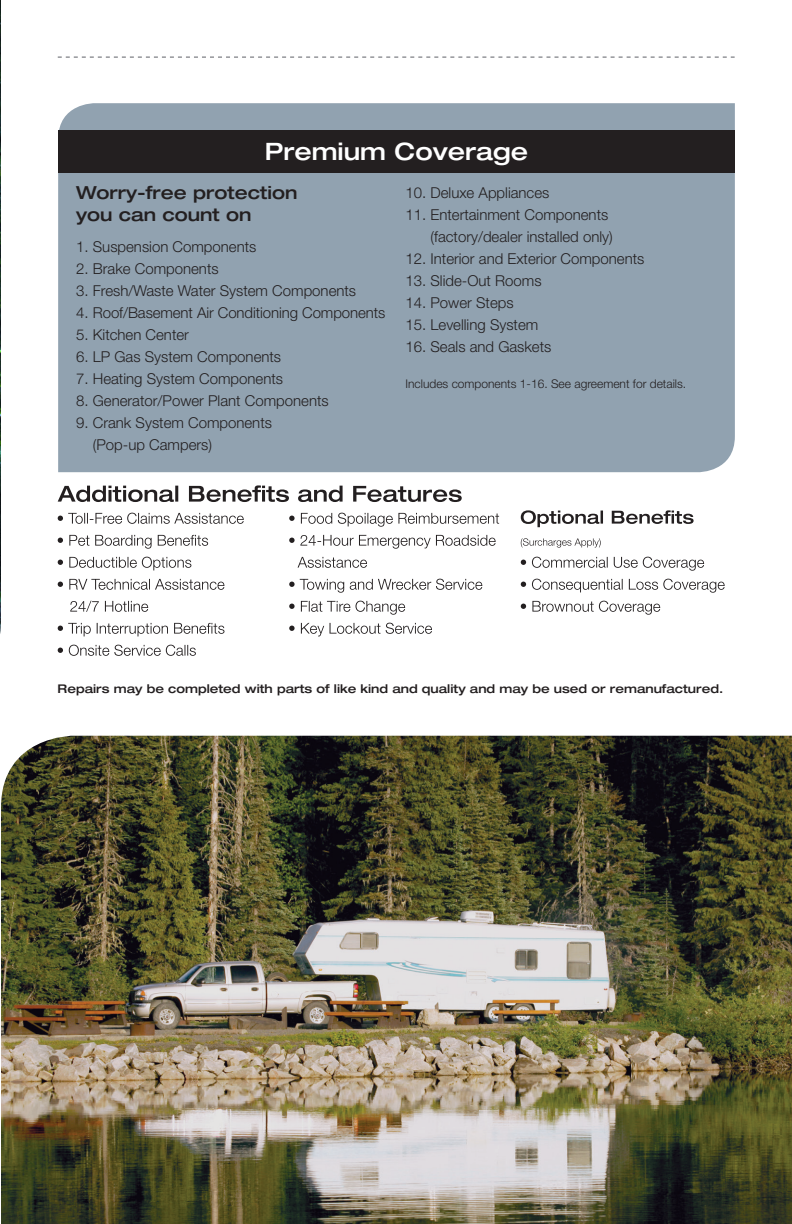
<style>
.page{position:relative;width:792px;height:1224px;background:#fff}
.page>*{position:absolute;margin:0;border:0;box-sizing:border-box;transform-origin:0 0}
.cover_heading{font:500 expanded 24px "Helvetica Neue LT Std";color:#fff}
.body{font:500 expanded 18px/22px "Helvetica Neue LT Std";color:#231f20}
.body-2{font:300 15px/22px "Helvetica Neue LT Std";color:#231f20}
.t1{font:500 expanded 12px "Helvetica Neue LT Std";color:#231f20}
.body-3{font:300 12px "Helvetica Neue LT Std";color:#231f20}
</style>
<div class="page">
<img style="left:0;top:0;width:1px;height:634px">
<svg style="left:58px;top:57px;width:677px;height:1px"></svg>
<div style="left:58px;top:103px;width:677px;height:369px;background:#91a2b0"></div>
<div style="left:58px;top:130px;width:677px;height:43px;background:#231f20"></div>
<img style="left:1px;top:736px;width:791px;height:488px">
<svg style="left:58px;top:485px;width:404px;height:17px"></svg>
<svg style="left:58px;top:513px;width:186px;height:11px"></svg>
<svg style="left:58px;top:535px;width:150px;height:14px"></svg>
<svg style="left:58px;top:557px;width:133px;height:13px"></svg>
<svg style="left:58px;top:579px;width:166px;height:11px"></svg>
<svg style="left:70px;top:601px;width:78px;height:11px"></svg>
<svg style="left:58px;top:623px;width:166px;height:13px"></svg>
<svg style="left:58px;top:645px;width:138px;height:11px"></svg>
<svg style="left:289px;top:513px;width:210px;height:14px"></svg>
<svg style="left:289px;top:535px;width:207px;height:14px"></svg>
<svg style="left:298px;top:557px;width:69px;height:11px"></svg>
<svg style="left:289px;top:579px;width:193px;height:14px"></svg>
<svg style="left:289px;top:601px;width:116px;height:14px"></svg>
<svg style="left:289px;top:623px;width:143px;height:13px"></svg>
<svg style="left:521px;top:510px;width:173px;height:17px"></svg>
<svg style="left:521px;top:538px;width:80px;height:10px"></svg>
<svg style="left:521px;top:557px;width:183px;height:14px"></svg>
<svg style="left:521px;top:579px;width:204px;height:14px"></svg>
<svg style="left:521px;top:601px;width:139px;height:14px"></svg>
<p class="cover_heading" style="left:265px;top:137px;width:265px">Premium Coverage</p>
<p class="body" style="left:76px;top:181px;width:223px">Worry-free protection you can count on</p>
<p class="body-2" style="left:76px;top:235px;width:182px">1. Suspension Components</p>
<p class="body-2" style="left:76px;top:257px;width:144px">2. Brake Components</p>
<p class="body-2" style="left:76px;top:279px;width:282px">3. Fresh/Waste Water System Components</p>
<p class="body-2" style="left:76px;top:301px;width:311px">4. Roof/Basement Air Conditioning Components</p>
<p class="body-2" style="left:76px;top:323px;width:114px">5. Kitchen Center</p>
<p class="body-2" style="left:76px;top:345px;width:207px">6. LP Gas System Components</p>
<p class="body-2" style="left:76px;top:367px;width:208px">7. Heating System Components</p>
<p class="body-2" style="left:76px;top:389px;width:254px">8. Generator/Power Plant Components</p>
<p class="body-2" style="left:93px;top:411px;width:181px;text-indent:-17px">9. Crank System Components (Pop-up Campers)</p>
<p class="body-2" style="left:406px;top:181px;width:145px">10. Deluxe Appliances</p>
<p class="body-2" style="left:406px;top:203px;width:209px;text-align:right">11. Entertainment Components (factory/dealer installed only)</p>
<p class="body-2" style="left:406px;top:247px;width:240px">12. Interior and Exterior Components</p>
<p class="body-2" style="left:406px;top:269px;width:138px">13. Slide-Out Rooms</p>
<p class="body-2" style="left:406px;top:291px;width:110px">14. Power Steps</p>
<p class="body-2" style="left:406px;top:313px;width:134px">15. Levelling System</p>
<p class="body-2" style="left:406px;top:335px;width:147px">16. Seals and Gaskets</p>
<p class="body-3" style="left:406px;top:376px;width:282px">Includes components 1-16. See agreement for details.</p>
<p class="t1" style="left:58px;top:681px;width:667px">Repairs may be completed with parts of like kind and quality and may be used or remanufactured.</p>
</div>
